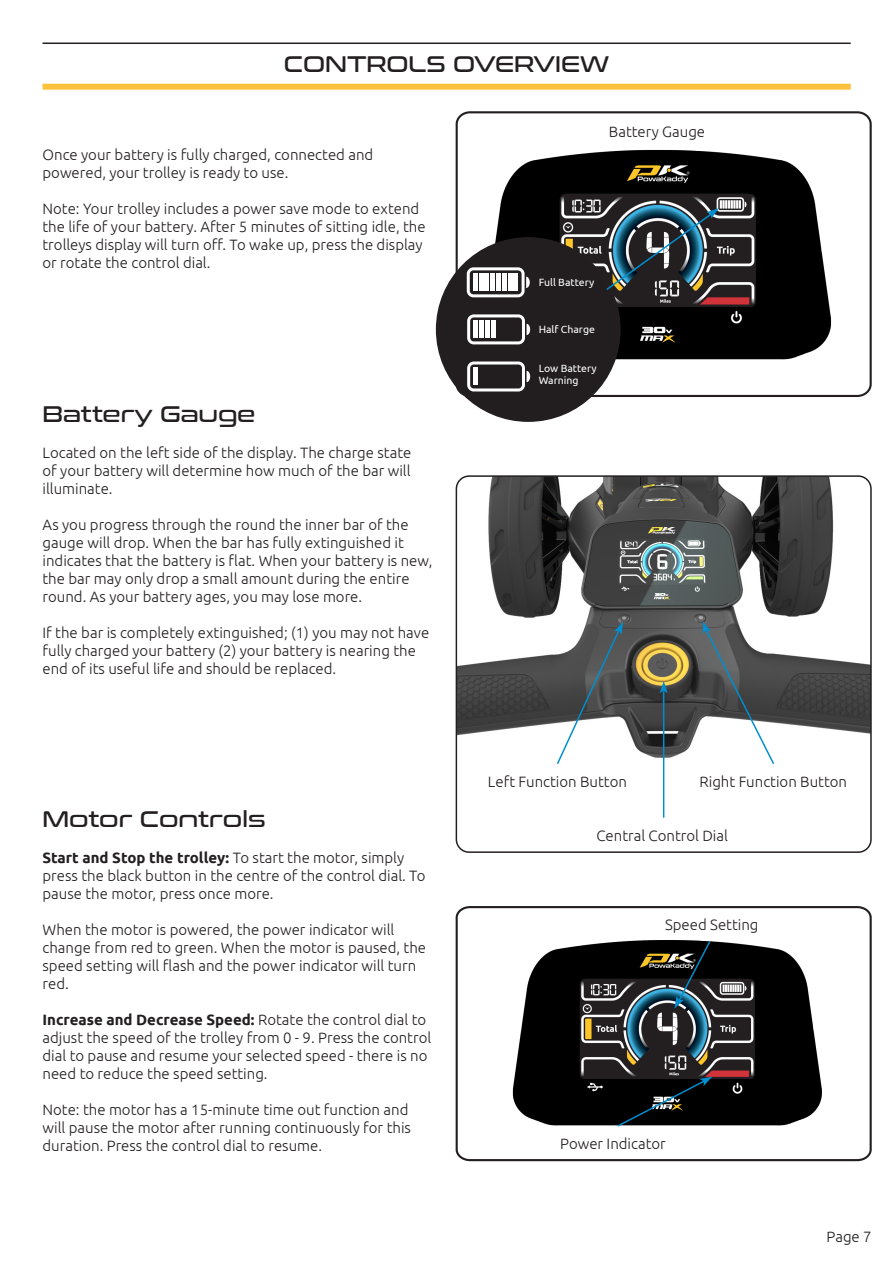
<style>
.page{position:relative;width:893px;height:1263px;background:#fff}
.page>*{position:absolute;margin:0;border:0;box-sizing:border-box;transform-origin:0 0}
.t1{font:22.5px "Conthrax Rg";color:#231f20}
.t2{font:300 15px/18px "Ubuntu";color:#231f20}
.t3{font:10.5px "Ubuntu";color:#fff}
.s1{font-weight:700}
</style>
<div class="page">
<svg style="left:455px;top:906px;width:417px;height:256px"></svg>
<div style="left:43px;top:84px;width:808px;height:6px;background:#fec13b"></div>
<hr style="left:43px;top:43px;width:808px;height:1px;background:#231f20">
<img style="left:456px;top:478px;width:413px;height:374px">
<div style="left:456px;top:475px;width:416px;height:378px;border:2px solid #231f20;border-radius:13px"></div>
<svg style="left:660px;top:681px;width:8px;height:12px"></svg>
<svg style="left:455px;top:111px;width:417px;height:287px"></svg>
<div style="left:437px;top:238px;width:182px;height:183px;background:#221d1f;border-radius:50%"></div>
<svg style="left:467px;top:267px;width:63px;height:30px"></svg>
<div style="left:473px;top:274px;width:5px;height:17px;background:#fff"></div>
<hr style="left:479px;top:274px;width:4px;height:17px;background:#fff">
<hr style="left:485px;top:274px;width:4px;height:17px;background:#fff">
<hr style="left:491px;top:274px;width:4px;height:17px;background:#fff">
<div style="left:496px;top:274px;width:5px;height:17px;background:#fff"></div>
<div style="left:502px;top:274px;width:5px;height:17px;background:#fff"></div>
<hr style="left:508px;top:274px;width:4px;height:17px;background:#fff">
<div style="left:513px;top:274px;width:5px;height:17px;background:#fff"></div>
<svg style="left:467px;top:314px;width:63px;height:30px"></svg>
<hr style="left:474px;top:321px;width:4px;height:17px;background:#fff">
<div style="left:479px;top:321px;width:5px;height:17px;background:#fff"></div>
<hr style="left:485px;top:321px;width:4px;height:17px;background:#fff">
<hr style="left:491px;top:321px;width:4px;height:17px;background:#fff">
<svg style="left:467px;top:361px;width:63px;height:30px"></svg>
<hr style="left:474px;top:368px;width:4px;height:17px;background:#fff">
<svg style="left:703px;top:621px;width:73px;height:145px"></svg>
<svg style="left:555px;top:622px;width:68px;height:144px"></svg>
<hr style="left:663px;top:691px;width:1px;height:127px;background:#008ed0">
<svg style="left:674px;top:940px;width:38px;height:69px;background:#28363d"></svg>
<svg style="left:616px;top:1076px;width:96px;height:52px;background:#171c1e"></svg>
<svg style="left:605px;top:208px;width:114px;height:83px;background:#43555c"></svg>
<p class="t1" style="left:284px;top:47px;width:327px">CONTROLS OVERVIEW</p>
<p class="t2" style="left:43px;top:146px;width:332px">Once your battery is fully charged, connected and powered, your trolley is ready to use.</p>
<p class="t2" style="left:43px;top:200px;width:385px">Note: Your trolley includes a power save mode to extend the life of your battery. After 5 minutes of sitting idle, the trolleys display will turn off. To wake up, press the display or rotate the control dial.</p>
<p class="t1" style="left:43px;top:396px;width:214px">Battery Gauge</p>
<p class="t2" style="left:43px;top:443px;width:370px;text-align:justify">Located on the left side of the display. The charge state of your battery will determine how much of the bar will illuminate.</p>
<p class="t2" style="left:43px;top:515px;width:391px">As you progress through the round the inner bar of the gauge will drop. When the bar has fully extinguished it indicates that the battery is flat. When your battery is new, the bar may only drop a small amount during the entire round. As your battery ages, you may lose more.</p>
<p class="t2" style="left:43px;top:623px;width:388px">If the bar is completely extinguished; (1) you may not have fully charged your battery (2) your battery is nearing the end of its useful life and should be replaced.</p>
<p class="t1" style="left:43px;top:801px;width:225px">Motor Controls</p>
<p class="t2" style="left:43px;top:848px;width:385px"><span class="s1">Start and Stop the trolley:</span> To start the motor, simply press the black button in the centre of the control dial. To pause the motor, press once more.</p>
<p class="t2" style="left:43px;top:920px;width:385px">When the motor is powered, the power indicator will change from red to green. When the motor is paused, the speed setting will flash and the power indicator will turn red.</p>
<p class="t2" style="left:43px;top:1010px;width:390px"><span class="s1">Increase and Decrease Speed:</span> Rotate the control dial to adjust the speed of the trolley from 0 - 9. Press the control dial to pause and resume your selected speed - there is no need to reduce the speed setting.</p>
<p class="t2" style="left:43px;top:1100px;width:370px">Note: the motor has a 15-minute time out function and will pause the motor after running continuously for this duration. Press the control dial to resume.</p>
<p class="t2" style="left:609px;top:122px;width:98px">Battery Gauge</p>
<p class="t3" style="left:539px;top:276px;width:57px">Full Battery</p>
<p class="t3" style="left:539px;top:322px;width:58px">Half Charge</p>
<p class="t3" style="left:539px;top:361px;width:59px">Low Battery</p>
<p class="t3" style="left:539px;top:374px;width:41px">Warning</p>
<p class="t2" style="left:488px;top:772px;width:141px">Left Function Button</p>
<p class="t2" style="left:699px;top:772px;width:149px">Right Function Button</p>
<p class="t2" style="left:596px;top:826px;width:133px">Central Control Dial</p>
<p class="t2" style="left:665px;top:915px;width:95px">Speed Setting</p>
<p class="t2" style="left:560px;top:1135px;width:107px">Power Indicator</p>
<p class="t2" style="left:827px;top:1227px;width:47px">Page 7</p>
</div>
